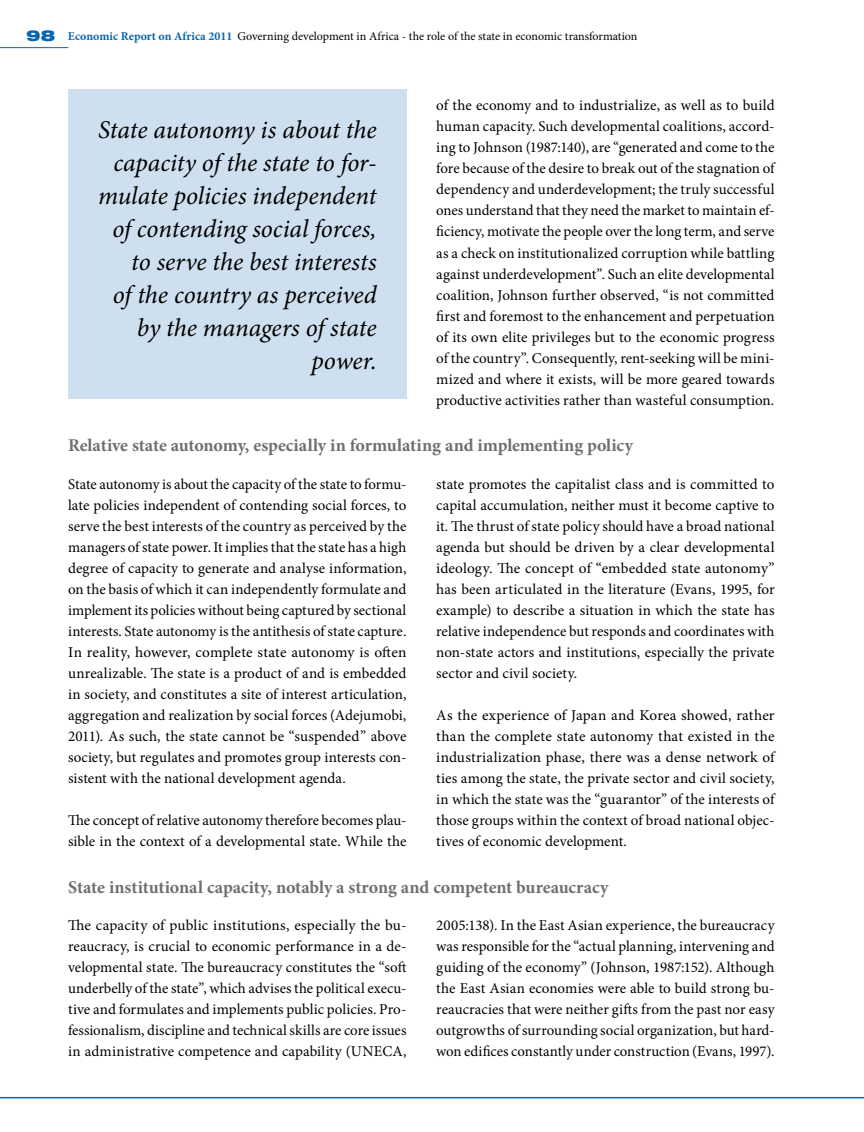
<style>
.page{position:relative;width:864px;height:1132px;background:#fff}
.page>*{position:absolute;margin:0;border:0;box-sizing:border-box;transform-origin:0 0}
.t1{font:italic 25.5px/33px "Minion Pro";letter-spacing:-.005em;color:#000;text-align:right}
.t2{font:700 18px "Minion Pro";letter-spacing:-.005em;color:#706f6f}
.t3{font:15px/21px "Minion Pro";color:#000;text-align:justify}
.t4{font:12px "Minion Pro";color:#000}
.s1{font-family:"Helvetica Neue LT Std";font-weight:900;font-stretch:expanded;font-size:15px;color:#0c65af}
.s2{font-weight:700;color:#0c65af}
</style>
<div class="page">
<hr style="left:0;top:47px;width:68px;height:1px;background:#0c65af">
<hr style="left:0;top:1096px;width:862px;height:1px;background:#0c65af">
<div style="left:68px;top:89px;width:338px;height:309px;background:#cee0ef"></div>
<p class="t4" style="left:26px;top:29px;width:612px"><span class="s1">98</span> <span class="s2">Economic Report on Africa 2011</span> Governing development in Africa - the role of the state in economic transformation</p>
<p class="t3" style="left:436px;top:95px;width:340px">of the economy and to industrialize, as well as to build human capacity. Such developmental coalitions, accord&shy;ing to Johnson (1987:140), are “generated and come to the fore because of the desire to break out of the stagnation of dependency and underdevelopment; the truly successful ones understand that they need the market to maintain ef&shy;ficiency, motivate the people over the long term, and serve as a check on institutionalized corruption while battling against underdevelopment”. Such an elite developmental coalition, Johnson further observed, “is not committed first and foremost to the enhancement and perpetuation of its own elite privileges but to the economic progress of the country”. Consequently, rent-seeking will be mini&shy;mized and where it exists, will be more geared towards productive activities rather than wasteful consumption.</p>
<p class="t2" style="left:68px;top:432px;width:566px">Relative state autonomy, especially in formulating and implementing policy</p>
<p class="t3" style="left:68px;top:473px;width:340px">State autonomy is about the capacity of the state to formu&shy;late policies independent of contending social forces, to serve the best interests of the country as perceived by the managers of state power. It implies that the state has a high degree of capacity to generate and analyse information, on the basis of which it can independently formulate and implement its policies without being captured by sectional interests. State autonomy is the antithesis of state capture.<br>In reality, however, complete state autonomy is often unrealizable. The state is a product of and is embedded in society, and constitutes a site of interest articulation, aggregation and realization by social forces (Adejumobi, 2011). As such, the state cannot be “suspended” above society, but regulates and promotes group interests con&shy;sistent with the national development agenda.</p>
<p class="t3" style="left:68px;top:809px;width:340px">The concept of relative autonomy therefore becomes plau&shy;sible in the context of a developmental state. While the</p>
<h1 class="t1" style="left:98px;top:113px;width:280px">State autonomy is about the capacity of the state to for&shy;mulate policies independent of contending social forces, to serve the best interests<br>of the country as perceived by the managers of state power.</h1>
<p class="t3" style="left:436px;top:473px;width:340px">state promotes the capitalist class and is committed to capital accumulation, neither must it become captive to it. The thrust of state policy should have a broad national agenda but should be driven by a clear developmental ideology. The concept of “embedded state autonomy” has been articulated in the literature (Evans, 1995, for example) to describe a situation in which the state has relative independence but responds and coordinates with non-state actors and institutions, especially the private sector and civil society.</p>
<p class="t3" style="left:436px;top:704px;width:340px">As the experience of Japan and Korea showed, rather than the complete state autonomy that existed in the industrialization phase, there was a dense network of ties among the state, the private sector and civil society, in which the state was the “guarantor” of the interests of those groups within the context of broad national objec&shy;tives of economic development.</p>
<p class="t2" style="left:68px;top:873px;width:541px">State institutional capacity, notably a strong and competent bureaucracy</p>
<p class="t3" style="left:68px;top:914px;width:340px">The capacity of public institutions, especially the bu&shy;reaucracy, is crucial to economic performance in a de&shy;velopmental state. The bureaucracy constitutes the “soft underbelly of the state”, which advises the political execu&shy;tive and formulates and implements public policies. Pro&shy;fessionalism, discipline and technical skills are core issues in administrative competence and capability (UNECA,</p>
<p class="t3" style="left:436px;top:914px;width:340px">2005:138). In the East Asian experience, the bureaucracy was responsible for the “actual planning, intervening and guiding of the economy” (Johnson, 1987:152). Although the East Asian economies were able to build strong bu&shy;reaucracies that were neither gifts from the past nor easy outgrowths of surrounding social organization, but hard&shy;won edifices constantly under construction (Evans, 1997).</p>
</div>
